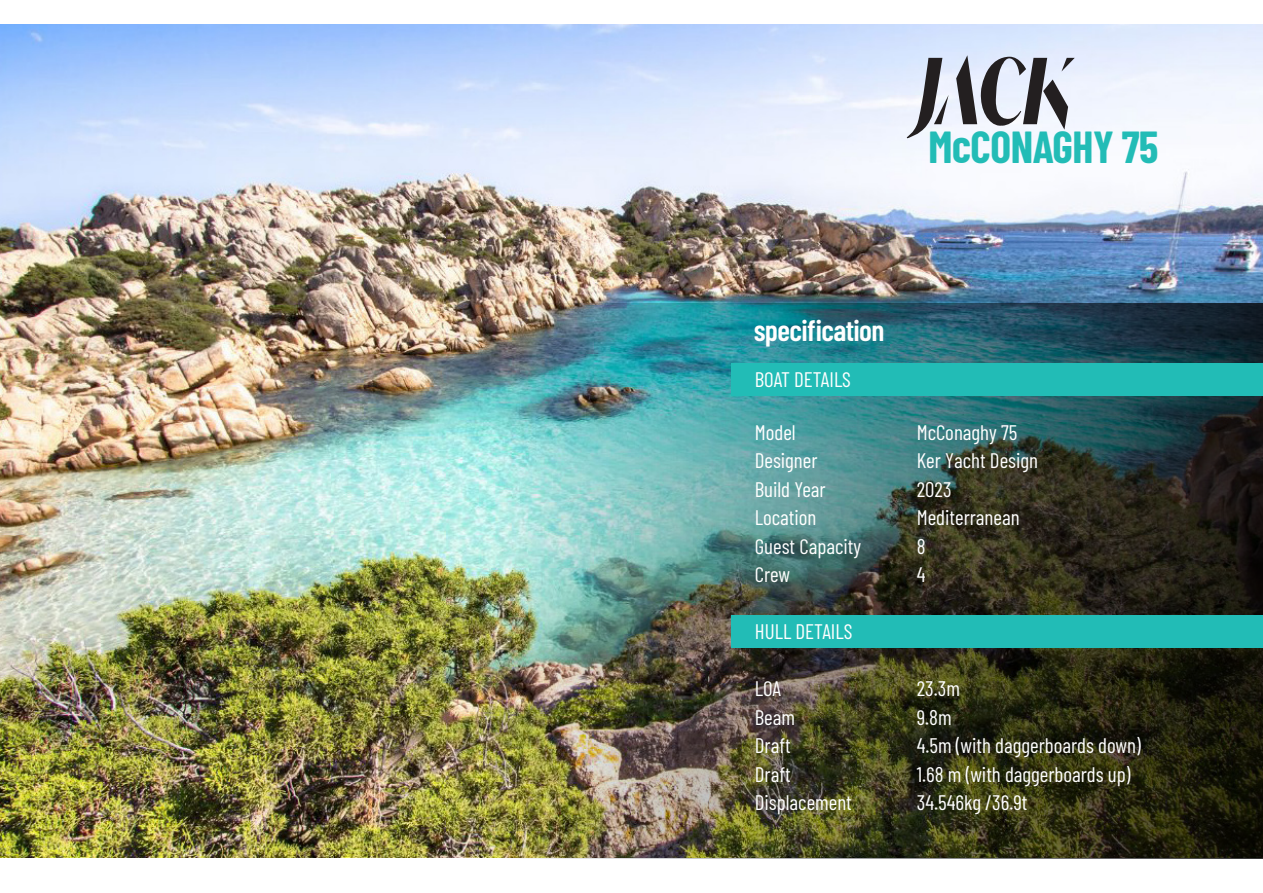
<style>
.page{position:relative;width:1263px;height:893px;background:#fff}
.page>*{position:absolute;margin:0;border:0;box-sizing:border-box;transform-origin:0 0}
.t1{font:700 43.8px "Barlow Condensed";letter-spacing:-.01em;color:#22bcb6}
.t2{font:600 29.7px "Barlow Condensed";letter-spacing:-.02em;color:#fff}
.body{font:21px "Barlow Condensed";color:#fff}
</style>
<div class="page">
<img style="left:0;top:24px;width:1263px;height:833px">
<img style="left:493px;top:303px;width:770px;height:556px">
<div style="left:731px;top:615px;width:532px;height:33px;background:#22bcb6"></div>
<div style="left:731px;top:363px;width:532px;height:33px;background:#22bcb6"></div>
<svg style="left:907px;top:58px;width:42px;height:80px"></svg>
<svg style="left:956px;top:55px;width:119px;height:75px"></svg>
<p class="t1" style="left:928px;top:116px;width:231px">McCONAGHY 75</p>
<p class="t2" style="left:754px;top:309px;width:132px">specification</p>
<p class="body" style="left:755px;top:365px;width:98px">BOAT DETAILS</p>
<p class="body" style="left:755px;top:417px;width:42px">Model</p>
<p class="body" style="left:917px;top:417px;width:102px">McConaghy 75</p>
<p class="body" style="left:755px;top:446px;width:64px">Designer</p>
<p class="body" style="left:917px;top:446px;width:123px">Ker Yacht Design</p>
<p class="body" style="left:755px;top:474px;width:72px">Build Year</p>
<p class="body" style="left:917px;top:474px;width:36px">2023</p>
<p class="body" style="left:755px;top:503px;width:63px">Location</p>
<p class="body" style="left:917px;top:503px;width:104px">Mediterranean</p>
<p class="body" style="left:755px;top:531px;width:108px">Guest Capacity</p>
<p class="body" style="left:917px;top:531px;width:10px">8</p>
<p class="body" style="left:755px;top:560px;width:37px">Crew</p>
<p class="body" style="left:917px;top:560px;width:10px">4</p>
<p class="body" style="left:755px;top:617px;width:99px">HULL DETAILS</p>
<p class="body" style="left:755px;top:674px;width:28px">LOA</p>
<p class="body" style="left:917px;top:674px;width:45px">23.3m</p>
<p class="body" style="left:755px;top:702px;width:42px">Beam</p>
<p class="body" style="left:917px;top:702px;width:36px">9.8m</p>
<p class="body" style="left:755px;top:731px;width:37px">Draft</p>
<p class="body" style="left:917px;top:731px;width:225px">4.5m (with daggerboards down)</p>
<p class="body" style="left:755px;top:759px;width:37px">Draft</p>
<p class="body" style="left:917px;top:759px;width:215px">1.68 m (with daggerboards up)</p>
<p class="body" style="left:755px;top:788px;width:99px">Displacement</p>
<p class="body" style="left:917px;top:788px;width:112px">34.546kg /36.9t</p>
</div>
